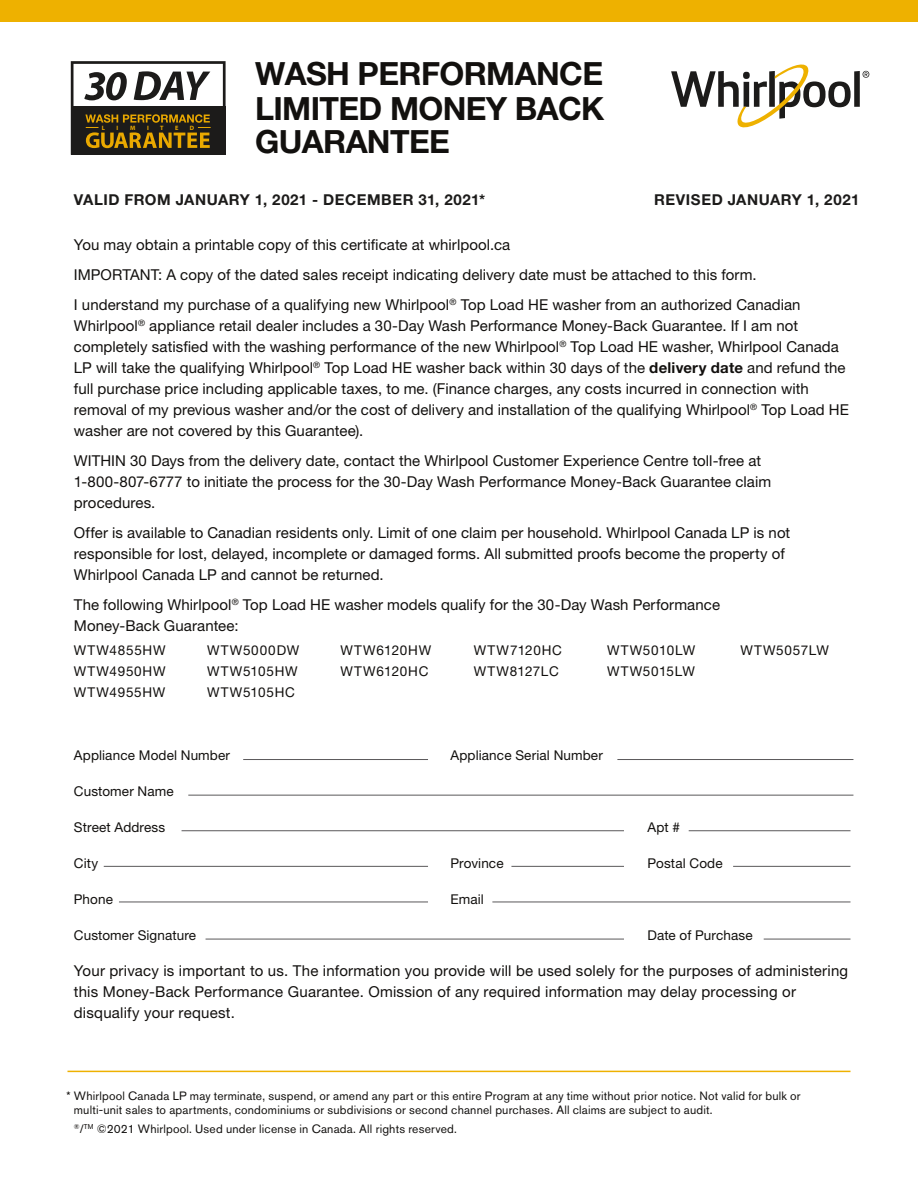
<style>
.page{position:relative;width:918px;height:1188px;background:#fff}
.page>*{position:absolute;margin:0;border:0;box-sizing:border-box;transform-origin:0 0}
.t1{font:700 32.1px/34px "Helvetica Neue LT Pro";letter-spacing:-.02em;color:#12100e;text-align:justify}
.t2{font:15px/21px "Helvetica Neue LT Pro";letter-spacing:.005em;color:#12100e}
.t3{font:700 15px "Helvetica Neue LT Pro";letter-spacing:.04em;color:#1c1b1a}
.t4{font:13.5px/21px "Helvetica Neue LT Pro";letter-spacing:.015em;color:#12100e;text-align:justify}
.t5{font:13.5px/21px "Helvetica Neue LT Pro";letter-spacing:.045em;color:#12100e}
.t6{font:13.5px/21px "Helvetica Neue LT Pro";letter-spacing:.05em;color:#12100e}
.t7{font:12px/13.5px "Akzidenz Grotesk BE";letter-spacing:.015em;color:#12100e}
.t8{font:700 6.3px "Myriad Pro";color:#eaa900}
.s1{font-weight:700}
</style>
<div class="page">
<div style="left:0;top:0;width:918px;height:22px;background:#eeb100"></div>
<hr style="left:67px;top:1071px;width:784px;height:1px;background:#eeb100">
<svg style="left:671px;top:64px;width:198px;height:64px"></svg>
<svg style="left:71px;top:61px;width:155px;height:94px"></svg>
<hr style="left:243px;top:759px;width:185px;height:1px;background:#5a585a">
<hr style="left:617px;top:759px;width:236px;height:1px;background:#5a585a">
<hr style="left:188px;top:795px;width:665px;height:1px;background:#5a585a">
<hr style="left:182px;top:830px;width:442px;height:1px;background:#5a585a">
<hr style="left:511px;top:866px;width:113px;height:1px;background:#5a585a">
<hr style="left:689px;top:830px;width:162px;height:1px;background:#5a585a">
<hr style="left:206px;top:939px;width:418px;height:1px;background:#5a585a">
<hr style="left:764px;top:939px;width:87px;height:1px;background:#5a585a">
<hr style="left:104px;top:866px;width:324px;height:1px;background:#5a585a">
<hr style="left:733px;top:866px;width:118px;height:1px;background:#5a585a">
<hr style="left:119px;top:902px;width:309px;height:1px;background:#5a585a">
<hr style="left:492px;top:902px;width:359px;height:1px;background:#5a585a">
<p class="t8" style="left:102px;top:123px;width:5px">L</p>
<p class="t8" style="left:117px;top:123px;width:3px">I</p>
<p class="t8" style="left:130px;top:123px;width:7px">M</p>
<p class="t8" style="left:147px;top:123px;width:3px">I</p>
<p class="t8" style="left:160px;top:123px;width:5px">T</p>
<p class="t8" style="left:175px;top:123px;width:5px">E</p>
<p class="t8" style="left:190px;top:123px;width:6px">D</p>
<h1 class="t1" style="left:255px;top:56px;width:351px">WASH PERFORMANCE LIMITED MONEY BACK GUARANTEE</h1>
<p class="t3" style="left:74px;top:190px;width:413px">VALID FROM JANUARY 1, 2021 - DECEMBER 31, 2021*</p>
<p class="t3" style="left:654px;top:190px;width:207px">REVISED JANUARY 1, 2021</p>
<p class="t2" style="left:74px;top:229px;width:728px;line-height:30px">You may obtain a printable copy of this certificate at whirlpool.ca<br>IMPORTANT: A copy of the dated sales receipt indicating delivery date must be attached to this form.<br>I understand my purchase of a qualifying new Whirlpool<sup>®</sup> Top Load HE washer from an authorized Canadian</p>
<p class="t2" style="left:74px;top:314px;width:777px">Whirlpool<sup>®</sup> appliance retail dealer includes a 30-Day Wash Performance Money-Back Guarantee. If I am not completely satisfied with the washing performance of the new Whirlpool<sup>®</sup> Top Load HE washer, Whirlpool Canada LP will take the qualifying Whirlpool<sup>®</sup> Top Load HE washer back within 30 days of the <span class="s1">delivery date</span> and refund the full purchase price including applicable taxes, to me. (Finance charges, any costs incurred in connection with removal of my previous washer and/or the cost of delivery and installation of the qualifying Whirlpool<sup>®</sup> Top Load HE washer are not covered by this Guarantee).</p>
<p class="t2" style="left:74px;top:449px;width:699px">WITHIN 30 Days from the delivery date, contact the Whirlpool Customer Experience Centre toll-free at<br>1-800-807-6777 to initiate the process for the 30-Day Wash Performance Money-Back Guarantee claim procedures.</p>
<p class="t2" style="left:74px;top:521px;width:718px">Offer is available to Canadian residents only. Limit of one claim per household. Whirlpool Canada LP is not responsible for lost, delayed, incomplete or damaged forms. All submitted proofs become the property of<br>Whirlpool Canada LP and cannot be returned.</p>
<p class="t2" style="left:74px;top:593px;width:648px">The following Whirlpool<sup>®</sup> Top Load HE washer models qualify for the 30-Day Wash Performance<br>Money-Back Guarantee:</p>
<p class="t4" style="left:74px;top:640px;width:93px">WTW4855HW WTW4950HW WTW4955HW</p>
<p class="t4" style="left:207px;top:640px;width:94px">WTW5000DW WTW5105HW WTW5105HC</p>
<p class="t6" style="left:341px;top:640px;width:92px">WTW6120HW<br>WTW6120HC</p>
<p class="t5" style="left:474px;top:640px;width:90px">WTW7120HC<br>WTW8127LC</p>
<p class="t5" style="left:607px;top:640px;width:90px">WTW5010LW<br>WTW5015LW</p>
<p class="t6" style="left:740px;top:640px;width:90px">WTW5057LW</p>
<p class="t4" style="left:74px;top:744px;width:158px">Appliance Model Number</p>
<p class="t4" style="left:450px;top:744px;width:154px">Appliance Serial Number</p>
<p class="t4" style="left:74px;top:780px;width:101px">Customer Name</p>
<p class="t4" style="left:74px;top:816px;width:93px">Street Address</p>
<p class="t4" style="left:647px;top:816px;width:34px">Apt #</p>
<p class="t4" style="left:74px;top:852px;width:26px">City</p>
<p class="t4" style="left:450px;top:852px;width:55px">Province</p>
<p class="t4" style="left:647px;top:852px;width:77px">Postal Code</p>
<p class="t4" style="left:74px;top:888px;width:41px">Phone</p>
<p class="t4" style="left:450px;top:888px;width:35px">Email</p>
<p class="t4" style="left:74px;top:924px;width:124px">Customer Signature</p>
<p class="t4" style="left:648px;top:924px;width:107px">Date of Purchase</p>
<p class="t2" style="left:74px;top:960px;width:776px">Your privacy is important to us. The information you provide will be used solely for the purposes of administering this Money-Back Performance Guarantee. Omission of any required information may delay processing or disqualify your request.</p>
<p class="t7" style="left:74px;top:1089px;width:728px;text-indent:-7px">* Whirlpool Canada LP may terminate, suspend, or amend any part or this entire Program at any time without prior notice. Not valid for bulk or multi-unit sales to apartments, condominiums or subdivisions or second channel purchases. All claims are subject to audit.</p>
<p class="t7" style="left:74px;top:1122px;width:385px"><sup>®</sup>/<sup>TM</sup> ©2021 Whirlpool. Used under license in Canada. All rights reserved.</p>
</div>
